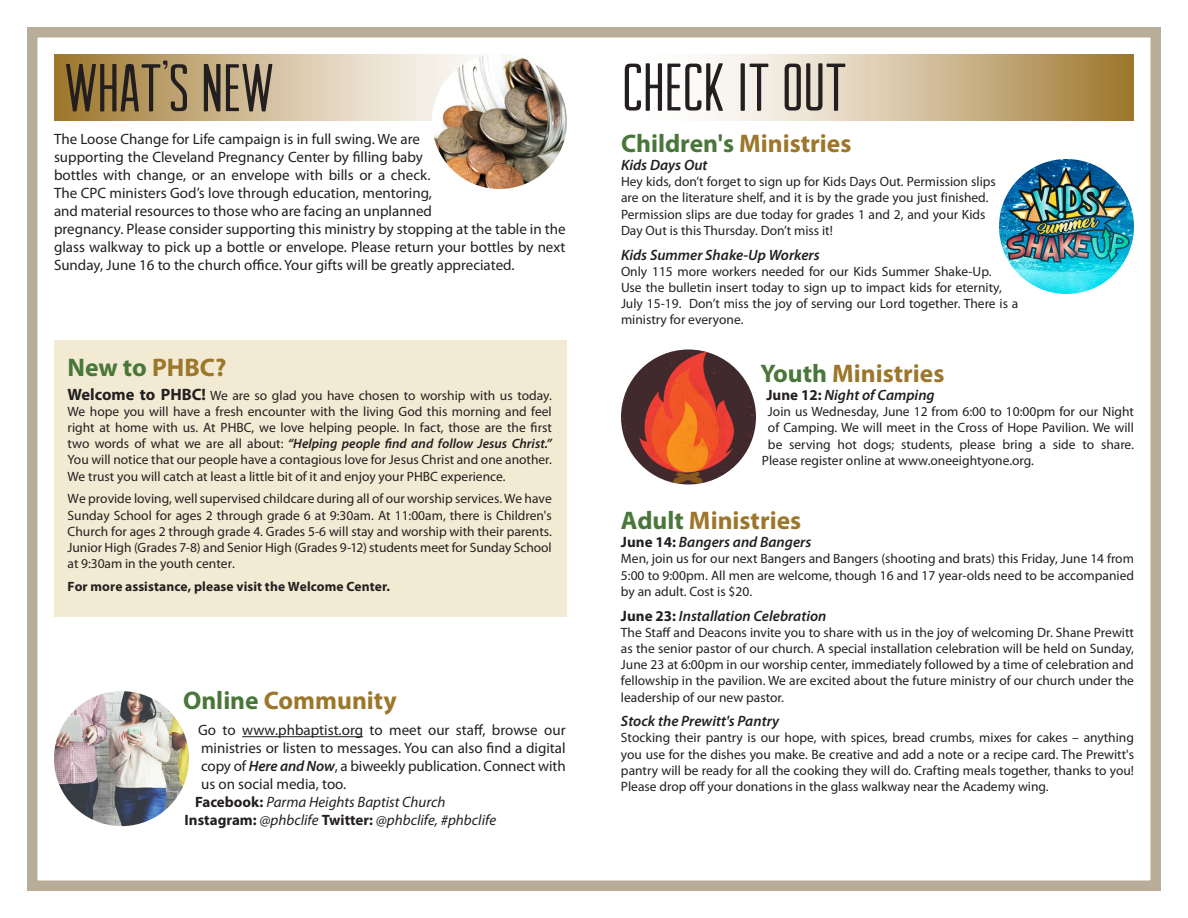
<style>
.page{position:relative;width:1188px;height:918px;background:#fff}
.page>*{position:absolute;margin:0;border:0;box-sizing:border-box;transform-origin:0 0}
.t1{font:67.5px "Arvil Sans";color:#231f20}
.t2{font:700 25.5px "Myriad Pro";color:#9c772b}
.t3{font:700 25.5px "Myriad Pro";color:#497739}
.t4{font:15px/18px "Myriad Pro";color:#231f20;text-align:justify}
.t5{font:italic 600 15px "Myriad Pro";color:#231f20}
.t6{font:italic 15px "Myriad Pro";color:#231f20}
.t7{font:13.5px/16.2px "Myriad Pro";color:#231f20;text-align:justify}
.t8{font:700 13.5px "Myriad Pro";letter-spacing:.01em;color:#231f20}
.s1{color:#9c772b}
.s2{font-weight:700;font-size:16.5px}
.s3{font-weight:600;font-style:italic}
.s4{color:#497739}
.s5{font-weight:700;font-style:normal}
</style>
<div class="page">
<div style="left:27px;top:27px;width:1134px;height:864px;border:10px solid #b8ad99"></div>
<svg style="left:54px;top:54px;width:513px;height:66px;background:#cfbb96"></svg>
<div style="left:54px;top:340px;width:513px;height:277px;background:#f2ead3"></div>
<hr style="left:242px;top:736px;width:121px;height:1px;background:#231f20">
<svg style="left:708px;top:54px;width:426px;height:66px;background:#d1be9a"></svg>
<img style="left:54px;top:691px;width:135px;height:135px;border-radius:67px">
<img style="left:999px;top:159px;width:135px;height:135px;border-radius:68px">
<img style="left:432px;top:54px;width:135px;height:135px;border-radius:68px">
<img style="left:621px;top:350px;width:135px;height:134px;border-radius:68px">
<p class="t1" style="left:162px;top:4px;width:9px">,</p>
<p class="t1" style="left:622px;top:50px;width:226px">CHECK IT OUT</p>
<p class="t1" style="left:65px;top:51px;width:211px">WHATS NEW</p>
<p class="t4" style="left:54px;top:130px;width:513px;text-align:left">The Loose Change for Life campaign is in full swing. We are<br>supporting the Cleveland Pregnancy Center by filling baby<br>bottles with change, or an envelope with bills or a check.<br>The CPC ministers God’s love through education, mentoring,<br>and material resources to those who are facing an unplanned<br>pregnancy. Please consider supporting this ministry by stopping at the table in the glass walkway to pick up a bottle or envelope. Please return your bottles by next Sunday, June 16 to the church office. Your gifts will be greatly appreciated.</p>
<p class="t3" style="left:68px;top:351px;width:160px">New to <span class="s1">PHBC?</span></p>
<p class="t7" style="left:68px;top:387px;width:486px"><span class="s2">Welcome to PHBC!</span> We are so glad you have chosen to worship with us today.<br>We hope you will have a fresh encounter with the living God this morning and feel right at home with us. At PHBC, we love helping people. In fact, those are the first two words of what we are all about: <span class="s3">“Helping people find and follow Jesus Christ.” </span>You will notice that our people have a contagious love for Jesus Christ and one another.<br>We trust you will catch at least a little bit of it and enjoy your PHBC experience.</p>
<p class="t7" style="left:68px;top:491px;width:486px">We provide loving, well supervised childcare during all of our worship services. We have Sunday School for ages 2 through grade 6 at 9:30am. At 11:00am, there is Children's Church for ages 2 through grade 4. Grades 5-6 will stay and worship with their parents.<br>Junior High (Grades 7-8) and Senior High (Grades 9-12) students meet for Sunday School at 9:30am in the youth center.</p>
<p class="t8" style="left:68px;top:578px;width:324px">For more assistance, please visit the Welcome Center.</p>
<p class="t2" style="left:183px;top:684px;width:215px"><span class="s4">Online</span> Community</p>
<p class="t4" style="left:198px;top:721px;width:369px">Go to www.phbaptist.org to meet our staff, browse our ministries or listen to messages. You can also find a digital copy of <span class="s3">Here and Now</span>, a biweekly publication. Connect with us on social media, too.</p>
<p class="t6" style="left:195px;top:793px;width:252px"><span class="s5">Facebook:</span> Parma Heights Baptist Church</p>
<p class="t6" style="left:185px;top:811px;width:313px"><span class="s5">Instagram:</span> @phbclife <span class="s5">Twitter:</span> @phbclife, #phbclife</p>
<p class="t3" style="left:621px;top:127px;width:232px">Children's <span class="s1">Ministries</span></p>
<p class="t5" style="left:621px;top:155px;width:88px">Kids Days Out</p>
<p class="t7" style="left:621px;top:173px;width:376px;text-align:left">Hey kids, don’t forget to sign up for Kids Days Out. Permission slips are on the literature shelf, and it is by the grade you just finished.<br>Permission slips are due today for grades 1 and 2, and your Kids Day Out is this Thursday. Don’t miss it!</p>
<p class="t5" style="left:621px;top:245px;width:200px">Kids Summer Shake-Up Workers</p>
<p class="t7" style="left:621px;top:263px;width:399px;text-align:left">Only 115 more workers needed for our Kids Summer Shake-Up.<br>Use the bulletin insert today to sign up to impact kids for eternity, July 15-19. Don’t miss the joy of serving our Lord together. There is a ministry for everyone.</p>
<p class="t2" style="left:760px;top:357px;width:185px"><span class="s4">Youth</span> Ministries</p>
<p class="t5" style="left:766px;top:385px;width:170px"><span class="s5">June 12:</span> Night of Camping</p>
<p class="t7" style="left:768px;top:403px;width:367px">Join us Wednesday, June 12 from 6:00 to 10:00pm for our Night</p>
<p class="t7" style="left:768px;top:420px;width:368px">of Camping. We will meet in the Cross of Hope Pavilion. We will</p>
<p class="t7" style="left:768px;top:436px;width:368px">be serving hot dogs; students, please bring a side to share.</p>
<p class="t7" style="left:762px;top:452px;width:274px">Please register online at www.oneeightyone.org.</p>
<p class="t2" style="left:621px;top:504px;width:182px"><span class="s4">Adult</span> Ministries</p>
<p class="t5" style="left:621px;top:533px;width:192px"><span class="s5">June 14:</span> Bangers and Bangers</p>
<p class="t7" style="left:621px;top:551px;width:515px">Men, join us for our next Bangers and Bangers (shooting and brats) this Friday, June 14 from 5:00 to 9:00pm. All men are welcome, though 16 and 17 year-olds need to be accompanied by an adult. Cost is $20.</p>
<p class="t5" style="left:621px;top:606px;width:207px"><span class="s5">June 23:</span> Installation Celebration</p>
<p class="t7" style="left:621px;top:624px;width:515px">The Staff and Deacons invite you to share with us in the joy of welcoming Dr. Shane Prewitt as the senior pastor of our church. A special installation celebration will be held on Sunday, June 23 at 6:00pm in our worship center, immediately followed by a time of celebration and fellowship in the pavilion. We are excited about the future ministry of our church under the leadership of our new pastor.</p>
<p class="t5" style="left:621px;top:712px;width:160px">Stock the Prewitt's Pantry</p>
<p class="t7" style="left:621px;top:730px;width:515px">Stocking their pantry is our hope, with spices, bread crumbs, mixes for cakes – anything you use for the dishes you make. Be creative and add a note or a recipe card. The Prewitt's pantry will be ready for all the cooking they will do. Crafting meals together, thanks to you!<br>Please drop off your donations in the glass walkway near the Academy wing.</p>
</div>
